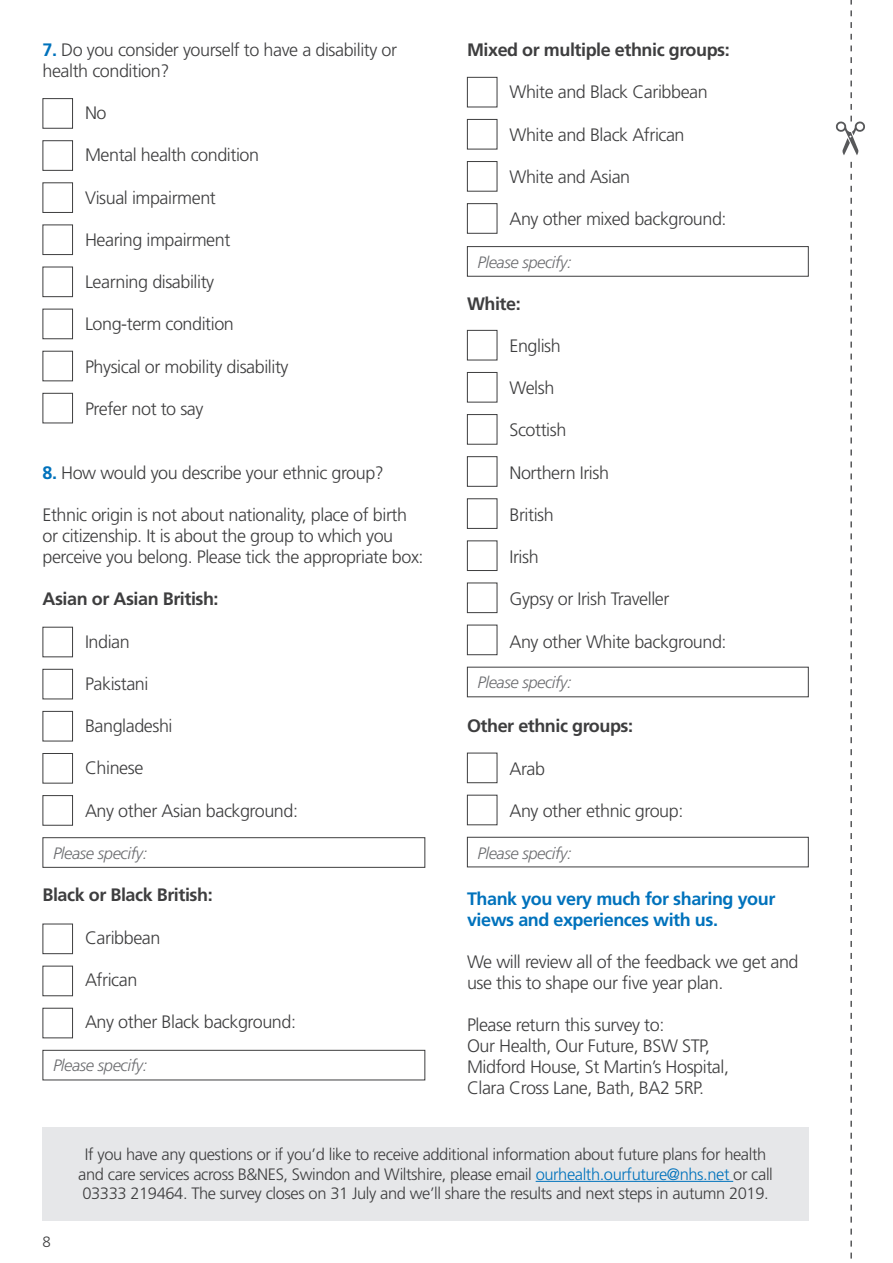
<style>
.page{position:relative;width:893px;height:1263px;background:#fff}
.page>*{position:absolute;margin:0;border:0;box-sizing:border-box;transform-origin:0 0}
.t1{font:300 18px/21px "Frutiger LT Std";letter-spacing:-.025em;color:#3e3e3f}
.t2{font:700 18px "Frutiger LT Std";letter-spacing:-.025em;color:#3e3e3f}
.t3{font:700 18px/21px "Frutiger LT Std";letter-spacing:-.025em;color:#0072bc}
.t4{font:300 16.5px/19.5px "Frutiger LT Std";letter-spacing:-.025em;color:#3e3e3f;text-align:center}
.t5{font:italic 300 16.5px "Frutiger LT Std";letter-spacing:-.025em;color:#6c6d70}
.Page_Numbers{font:300 15px "Frutiger LT Std";color:#3e3e3f}
.s1{font-weight:700;color:#0072bc}
.s2{color:#0072bc}
</style>
<div class="page">
<svg style="left:850px;top:162px;width:2px;height:1097px"></svg>
<svg style="left:835px;top:0;width:30px;height:155px"></svg>
<div style="left:43px;top:140px;width:30px;height:31px;border:1px solid #3e3e3f"></div>
<div style="left:467px;top:372px;width:30px;height:30px;border:1px solid #3e3e3f"></div>
<div style="left:467px;top:119px;width:30px;height:30px;border:1px solid #3e3e3f"></div>
<div style="left:43px;top:309px;width:30px;height:30px;border:1px solid #3e3e3f"></div>
<div style="left:43px;top:711px;width:30px;height:30px;border:1px solid #3e3e3f"></div>
<div style="left:43px;top:1008px;width:30px;height:30px;border:1px solid #3e3e3f"></div>
<div style="left:467px;top:540px;width:30px;height:31px;border:1px solid #3e3e3f"></div>
<div style="left:43px;top:225px;width:30px;height:30px;border:1px solid #3e3e3f"></div>
<div style="left:43px;top:627px;width:30px;height:30px;border:1px solid #3e3e3f"></div>
<div style="left:43px;top:924px;width:30px;height:30px;border:1px solid #3e3e3f"></div>
<div style="left:467px;top:753px;width:30px;height:30px;border:1px solid #3e3e3f"></div>
<div style="left:467px;top:456px;width:30px;height:31px;border:1px solid #3e3e3f"></div>
<div style="left:467px;top:203px;width:30px;height:31px;border:1px solid #3e3e3f"></div>
<div style="left:43px;top:393px;width:30px;height:30px;border:1px solid #3e3e3f"></div>
<div style="left:43px;top:795px;width:30px;height:31px;border:1px solid #3e3e3f"></div>
<div style="left:43px;top:837px;width:382px;height:31px;border:1px solid #3e3e3f"></div>
<div style="left:467px;top:246px;width:342px;height:31px;border:1px solid #3e3e3f"></div>
<div style="left:43px;top:1050px;width:382px;height:30px;border:1px solid #3e3e3f"></div>
<div style="left:467px;top:837px;width:342px;height:30px;border:1px solid #3e3e3f"></div>
<div style="left:467px;top:625px;width:30px;height:30px;border:1px solid #3e3e3f"></div>
<div style="left:43px;top:98px;width:30px;height:31px;border:1px solid #3e3e3f"></div>
<div style="left:467px;top:330px;width:30px;height:30px;border:1px solid #3e3e3f"></div>
<div style="left:467px;top:77px;width:30px;height:30px;border:1px solid #3e3e3f"></div>
<div style="left:43px;top:267px;width:30px;height:30px;border:1px solid #3e3e3f"></div>
<div style="left:43px;top:669px;width:30px;height:30px;border:1px solid #3e3e3f"></div>
<div style="left:43px;top:966px;width:30px;height:30px;border:1px solid #3e3e3f"></div>
<div style="left:467px;top:498px;width:30px;height:31px;border:1px solid #3e3e3f"></div>
<div style="left:43px;top:182px;width:30px;height:31px;border:1px solid #3e3e3f"></div>
<div style="left:467px;top:414px;width:30px;height:31px;border:1px solid #3e3e3f"></div>
<div style="left:467px;top:161px;width:30px;height:31px;border:1px solid #3e3e3f"></div>
<div style="left:43px;top:351px;width:30px;height:30px;border:1px solid #3e3e3f"></div>
<div style="left:43px;top:753px;width:30px;height:30px;border:1px solid #3e3e3f"></div>
<div style="left:467px;top:583px;width:30px;height:30px;border:1px solid #3e3e3f"></div>
<div style="left:43px;top:1126px;width:766px;height:94px;background:#e6e7e9"></div>
<hr style="left:536px;top:1181px;width:197px;height:1px;background:#0072bc">
<p class="t1" style="left:43px;top:40px;width:356px"><span class="s1">7.</span> Do you consider yourself to have a disability or health condition?</p>
<p class="t1" style="left:85px;top:103px;width:23px">No</p>
<p class="t1" style="left:85px;top:145px;width:176px">Mental health condition</p>
<p class="t1" style="left:85px;top:187px;width:132px">Visual impairment</p>
<p class="t1" style="left:85px;top:229px;width:147px">Hearing impairment</p>
<p class="t1" style="left:85px;top:272px;width:131px">Learning disability</p>
<p class="t1" style="left:85px;top:314px;width:150px">Long-term condition</p>
<p class="t1" style="left:85px;top:356px;width:205px">Physical or mobility disability</p>
<p class="t1" style="left:85px;top:398px;width:120px">Prefer not to say</p>
<p class="t1" style="left:43px;top:463px;width:343px"><span class="s1">8.</span> How would you describe your ethnic group?</p>
<p class="t1" style="left:43px;top:505px;width:383px">Ethnic origin is not about nationality, place of birth or citizenship. It is about the group to which you perceive you belong. Please tick the appropriate box:</p>
<p class="t2" style="left:43px;top:588px;width:178px">Asian or Asian British:</p>
<p class="t1" style="left:85px;top:631px;width:46px">Indian</p>
<p class="t1" style="left:85px;top:673px;width:65px">Pakistani</p>
<p class="t1" style="left:85px;top:716px;width:89px">Bangladeshi</p>
<p class="t1" style="left:85px;top:758px;width:60px">Chinese</p>
<p class="t1" style="left:85px;top:800px;width:215px">Any other Asian background:</p>
<p class="t2" style="left:467px;top:39px;width:264px">Mixed or multiple ethnic groups:</p>
<p class="t1" style="left:509px;top:82px;width:200px">White and Black Caribbean</p>
<p class="t1" style="left:509px;top:124px;width:177px">White and Black African</p>
<p class="t1" style="left:509px;top:166px;width:122px">White and Asian</p>
<p class="t1" style="left:509px;top:209px;width:219px">Any other mixed background:</p>
<p class="t5" style="left:478px;top:252px;width:96px">Please specify:</p>
<p class="t2" style="left:467px;top:293px;width:55px">White:</p>
<p class="t1" style="left:509px;top:335px;width:53px">English</p>
<p class="t1" style="left:509px;top:378px;width:46px">Welsh</p>
<p class="t1" style="left:509px;top:420px;width:58px">Scottish</p>
<p class="t1" style="left:509px;top:462px;width:101px">Northern Irish</p>
<p class="t1" style="left:509px;top:504px;width:46px">British</p>
<p class="t1" style="left:509px;top:547px;width:31px">Irish</p>
<p class="t1" style="left:509px;top:589px;width:161px">Gypsy or Irish Traveller</p>
<p class="t1" style="left:509px;top:631px;width:219px">Any other White background:</p>
<p class="t5" style="left:478px;top:673px;width:96px">Please specify:</p>
<p class="t2" style="left:467px;top:715px;width:168px">Other ethnic groups:</p>
<p class="t1" style="left:509px;top:758px;width:37px">Arab</p>
<p class="t1" style="left:509px;top:800px;width:175px">Any other ethnic group:</p>
<p class="t5" style="left:53px;top:843px;width:96px">Please specify:</p>
<p class="t5" style="left:478px;top:843px;width:96px">Please specify:</p>
<p class="t2" style="left:43px;top:884px;width:172px">Black or Black British:</p>
<p class="t1" style="left:85px;top:927px;width:77px">Caribbean</p>
<p class="t1" style="left:85px;top:969px;width:54px">African</p>
<p class="t1" style="left:85px;top:1011px;width:213px">Any other Black background:</p>
<p class="t5" style="left:53px;top:1056px;width:96px">Please specify:</p>
<p class="t3" style="left:467px;top:888px;width:310px">Thank you very much for sharing your views and experiences with us.</p>
<p class="t1" style="left:467px;top:951px;width:333px">We will review all of the feedback we get and use this to shape our five year plan.</p>
<p class="t1" style="left:467px;top:1014px;width:263px">Please return this survey to:<br>Our Health, Our Future, BSW STP,<br>Midford House, St Martin’s Hospital,<br>Clara Cross Lane, Bath, BA2 5RP.</p>
<p class="Page_Numbers" style="left:43px;top:1234px;width:10px">8</p>
<p class="t4" style="left:78px;top:1145px;width:696px">If you have any questions or if you’d like to receive additional information about future plans for health and care services across B&amp;NES, Swindon and Wiltshire, please email <span class="s2">ourhealth.ourfuture@nhs.net</span> or call<br>03333 219464. The survey closes on 31 July and we’ll share the results and next steps in autumn 2019.</p>
</div>
